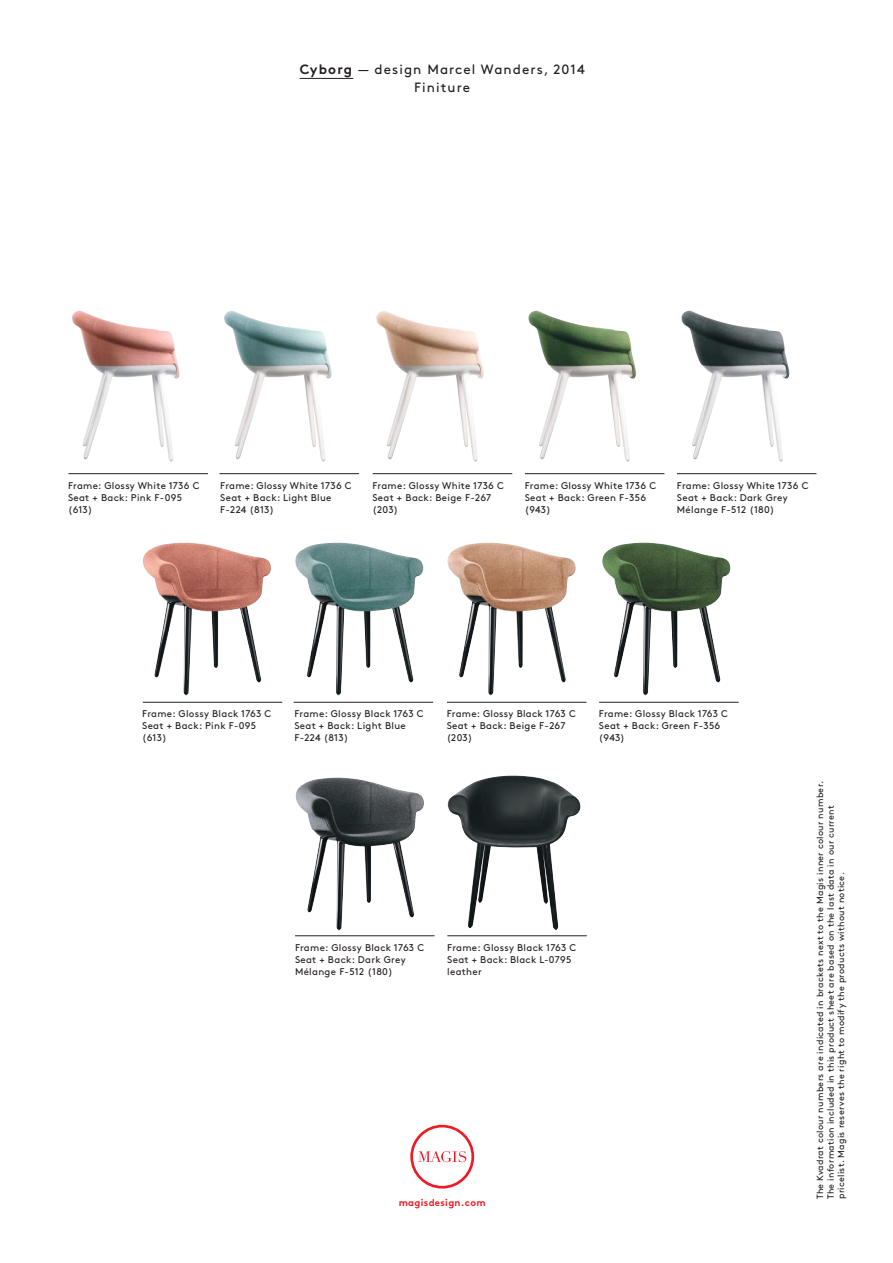
<style>
.page{position:relative;width:893px;height:1263px;background:#fff}
.page>*{position:absolute;margin:0;border:0;box-sizing:border-box;transform-origin:0 0}
.t1{font:13.5px/18px "Brown";letter-spacing:.08em;color:#241f1f;text-align:center}
.t2{font:9.75px/12px "Brown";letter-spacing:.03em;color:#241f1f}
.t3{font:700 9.75px "Brown";letter-spacing:.03em;color:#ef1923}
.t4{font:9px/10.5px "Brown";letter-spacing:.03em;color:#241f1f}
.s1{font-weight:700}
</style>
<div class="page">
<svg style="left:410px;top:1125px;width:64px;height:63px"></svg>
<hr style="left:300px;top:78px;width:53px;height:1px;background:#241f1f">
<hr style="left:69px;top:473px;width:139px;height:1px;background:#241f1f">
<hr style="left:143px;top:702px;width:139px;height:1px;background:#241f1f">
<hr style="left:219px;top:473px;width:140px;height:1px;background:#241f1f">
<hr style="left:294px;top:702px;width:139px;height:1px;background:#241f1f">
<hr style="left:373px;top:473px;width:139px;height:1px;background:#241f1f">
<hr style="left:447px;top:702px;width:139px;height:1px;background:#241f1f">
<hr style="left:525px;top:473px;width:139px;height:1px;background:#241f1f">
<hr style="left:599px;top:702px;width:140px;height:1px;background:#241f1f">
<hr style="left:677px;top:473px;width:139px;height:1px;background:#241f1f">
<hr style="left:447px;top:935px;width:140px;height:1px;background:#241f1f">
<hr style="left:295px;top:935px;width:139px;height:1px;background:#241f1f">
<img style="left:602px;top:543px;width:129px;height:152px">
<img style="left:447px;top:543px;width:129px;height:152px">
<img style="left:447px;top:776px;width:134px;height:154px">
<img style="left:295px;top:543px;width:129px;height:152px">
<img style="left:143px;top:543px;width:128px;height:152px">
<img style="left:72px;top:311px;width:108px;height:151px">
<img style="left:224px;top:311px;width:108px;height:151px">
<img style="left:376px;top:311px;width:108px;height:151px">
<img style="left:528px;top:311px;width:109px;height:151px">
<img style="left:295px;top:777px;width:129px;height:153px">
<img style="left:681px;top:311px;width:109px;height:151px">
<h1 class="t1" style="left:300px;top:59px;width:287px"><span class="s1">Cyborg</span> — design Marcel Wanders, 2014<br>Finiture</h1>
<p class="t2" style="left:68px;top:479px;width:133px">Frame: Glossy White 1736 C<br>Seat + Back: Pink F-095 (613)</p>
<p class="t2" style="left:220px;top:479px;width:133px">Frame: Glossy White 1736 C<br>Seat + Back: Light Blue<br>F-224 (813)</p>
<p class="t2" style="left:372px;top:479px;width:133px">Frame: Glossy White 1736 C<br>Seat + Back: Beige F-267 (203)</p>
<p class="t2" style="left:525px;top:479px;width:133px">Frame: Glossy White 1736 C<br>Seat + Back: Green F-356 (943)</p>
<p class="t2" style="left:677px;top:479px;width:133px">Frame: Glossy White 1736 C<br>Seat + Back: Dark Grey<br>Mélange F-512 (180)</p>
<p class="t2" style="left:142px;top:707px;width:131px">Frame: Glossy Black 1763 C<br>Seat + Back: Pink F-095 (613)</p>
<p class="t2" style="left:294px;top:707px;width:131px">Frame: Glossy Black 1763 C<br>Seat + Back: Light Blue<br>F-224 (813)</p>
<p class="t2" style="left:447px;top:707px;width:131px">Frame: Glossy Black 1763 C<br>Seat + Back: Beige F-267 (203)</p>
<p class="t2" style="left:599px;top:707px;width:131px">Frame: Glossy Black 1763 C<br>Seat + Back: Green F-356 (943)</p>
<p class="t2" style="left:295px;top:941px;width:131px">Frame: Glossy Black 1763 C<br>Seat + Back: Dark Grey<br>Mélange F-512 (180)</p>
<p class="t2" style="left:447px;top:941px;width:131px">Frame: Glossy Black 1763 C<br>Seat + Back: Black L-0795 leather</p>
<p class="t3" style="left:399px;top:1195px;width:88px">magisdesign.com</p>
<p class="t4" style="left:814px;top:1199px;width:420px;rotate:-90deg">The Kvadrat colour numbers are indicated in brackets next to the Magis inner colour number.<br>The information included in this product sheet are based on the last data in our current pricelist. Magis reserves the right to modify the products without notice.</p>
</div>
